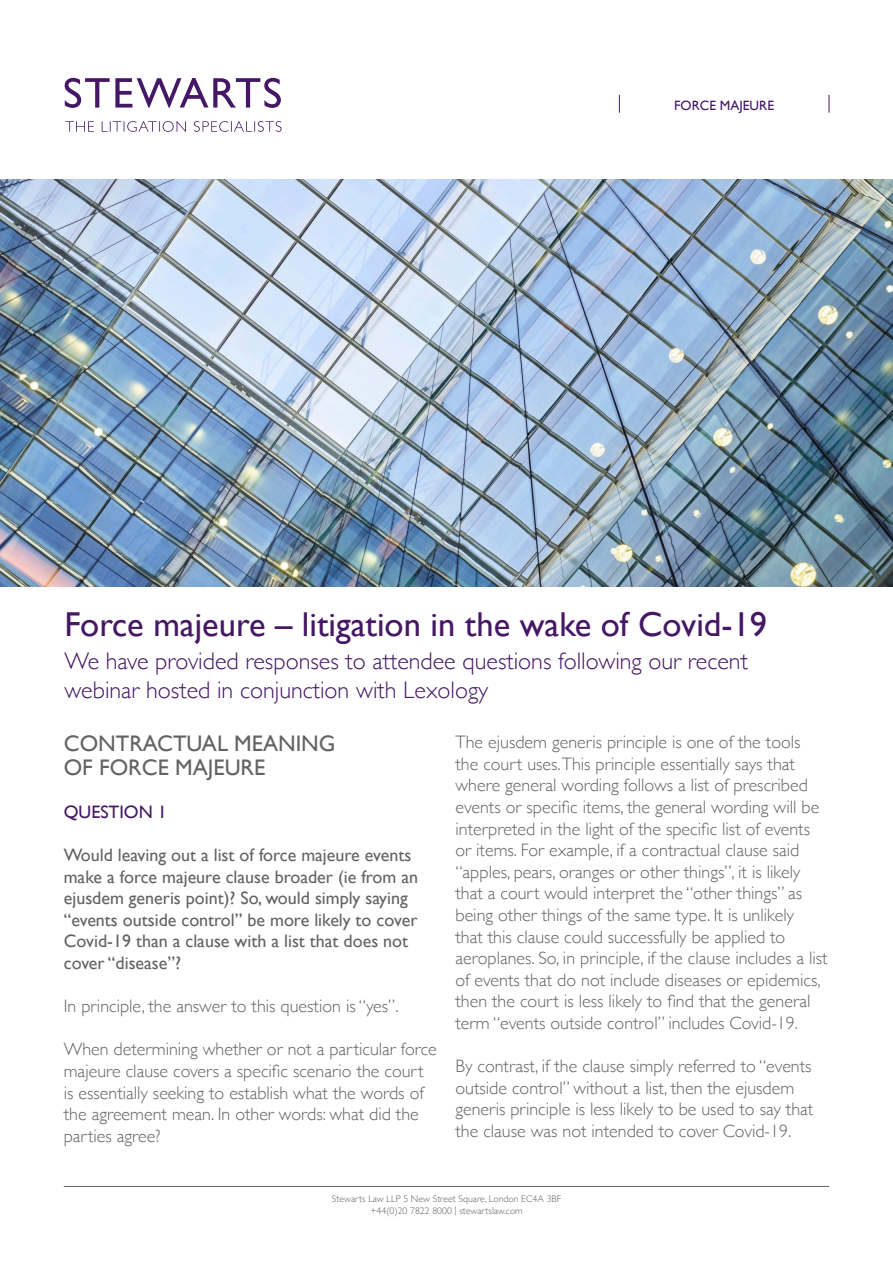
<style>
.page{position:relative;width:893px;height:1263px;background:#fff}
.page>*{position:absolute;margin:0;border:0;box-sizing:border-box;transform-origin:0 0}
.t1{font:34.5px "Gill Sans";color:#451865}
.t2{font:300 24px/28.5px "Gill Sans";color:#451865}
.t3{font:22.5px/23.4px "Gill Sans";color:#636366}
.t4{font:300 18px/21.6px "Gill Sans";color:#636366}
.t5{font:18px/21.6px "Gill Sans";color:#636366}
.t6{font:18px "Gill Sans";color:#451865}
.t7{font:13.5px "Gill Sans";color:#451865}
.t8{font:300 9.75px/12px "Gill Sans";color:#636366;text-align:center}
</style>
<div class="page">
<hr style="left:64px;top:1186px;width:765px;height:1px;background:#636366">
<img style="left:0;top:180px;width:893px;height:407px">
<svg style="left:65px;top:121px;width:217px;height:11px"></svg>
<svg style="left:65px;top:78px;width:216px;height:30px"></svg>
<svg style="left:619px;top:95px;width:1px;height:18px"></svg>
<svg style="left:829px;top:95px;width:1px;height:18px"></svg>
<p class="t7" style="left:674px;top:97px;width:101px">FORCE MAJEURE</p>
<p class="t1" style="left:65px;top:604px;width:704px">Force majeure – litigation in the wake of Covid-19</p>
<p class="t2" style="left:65px;top:646px;width:685px">We have provided responses to attendee questions following our recent webinar hosted in conjunction with Lexology</p>
<p class="t3" style="left:64px;top:732px;width:273px">CONTRACTUAL MEANING<br>OF FORCE MAJEURE</p>
<p class="t6" style="left:64px;top:801px;width:105px">QUESTION 1</p>
<p class="t5" style="left:64px;top:844px;width:356px">Would leaving out a list of force majeure events make a force majeure clause broader (ie from an ejusdem generis point)? So, would simply saying “events outside control” be more likely to cover Covid-19 than a clause with a list that does not cover “disease”?</p>
<p class="t4" style="left:64px;top:995px;width:336px">In principle, the answer to this question is “yes”.</p>
<p class="t4" style="left:64px;top:1038px;width:375px">When determining whether or not a particular force majeure clause covers a specific scenario the court is essentially seeking to establish what the words of the agreement mean. In other words: what did the parties agree?</p>
<p class="t4" style="left:455px;top:730px;width:374px">The ejusdem generis principle is one of the tools the court uses.This principle essentially says that where general wording follows a list of prescribed events or specific items, the general wording will be interpreted in the light of the specific list of events or items. For example, if a contractual clause said “apples, pears, oranges or other things”, it is likely that a court would interpret the “other things” as being other things of the same type. It is unlikely<br>that this clause could successfully be applied to aeroplanes. So, in principle, if the clause includes a list of events that do not include diseases or epidemics, then the court is less likely to find that the general term “events outside control” includes Covid-19.</p>
<p class="t4" style="left:455px;top:1054px;width:359px">By contrast, if the clause simply referred to “events outside control” without a list, then the ejusdem generis principle is less likely to be used to say that the clause was not intended to cover Covid-19.</p>
<p class="t8" style="left:332px;top:1192px;width:231px">Stewarts Law LLP 5 New Street Square, London EC4A 3BF +44(0)20 7822 8000 | stewartslaw.com</p>
</div>
